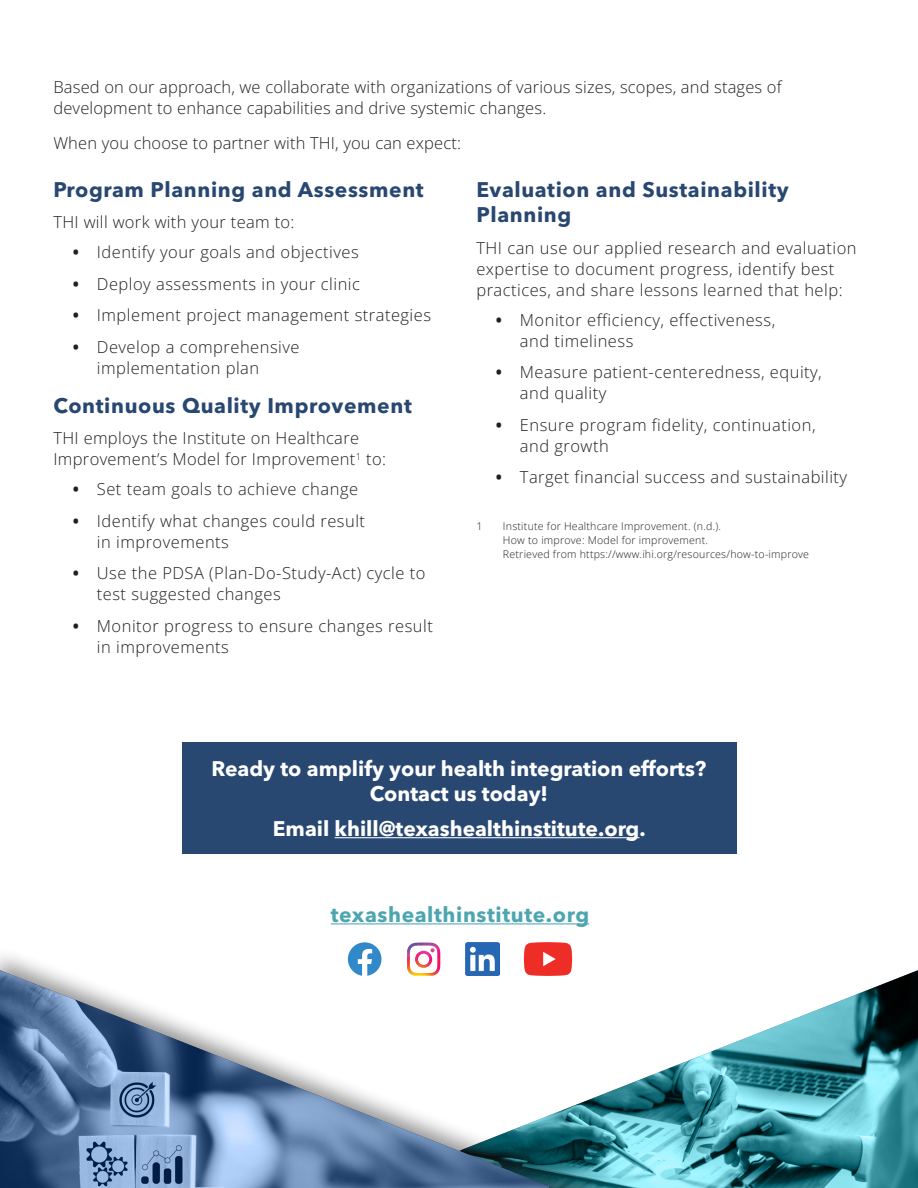
<style>
.page{position:relative;width:918px;height:1188px;background:#fff}
.page>*{position:absolute;margin:0;border:0;box-sizing:border-box;transform-origin:0 0}
.Heading_15_pt_H3_plain{font:700 21px/25.2px "Avenir Next LT Pro";color:#fff;text-align:center}
.Heading_15_pt_H3_plain-2{font:700 21px/25.2px "Avenir Next LT Pro";letter-spacing:.03em;color:#284771}
.Heading_15_pt_H3_plain-3{font:700 21px "Avenir Next LT Pro";letter-spacing:.03em;color:#4ca5b0}
.Body_12_pt_light{font:16.5px/21px "Open Sans";letter-spacing:.03em;color:#231f20}
.Body_12_pt_light-2{font:16.5px/21px "Open Sans";letter-spacing:.01em;color:#231f20}
.Body_12_pt_light-3{font:10.65px/14.2px "Open Sans";letter-spacing:.02em;color:#231f20}
.s1{font-weight:700}
</style>
<div class="page">
<div style="left:182px;top:742px;width:554px;height:112px;background:#284771"></div>
<hr style="left:335px;top:837px;width:304px;height:1px;background:#fff">
<div style="left:0;top:946px;width:918px;height:242px;background:#231f20;opacity:.5"></div>
<img style="left:0;top:970px;width:549px;height:218px">
<hr style="left:331px;top:923px;width:258px;height:1px;background:#4ca5b0">
<svg style="left:524px;top:942px;width:48px;height:34px"></svg>
<img style="left:466px;top:942px;width:33px;height:34px">
<svg style="left:348px;top:942px;width:33px;height:34px"></svg>
<img style="left:407px;top:943px;width:33px;height:33px">
<p class="Body_12_pt_light-2" style="left:53px;top:76px;width:730px">Based on our approach, we collaborate with organizations of various sizes, scopes, and stages of development to enhance capabilities and drive systemic changes.</p>
<p class="Body_12_pt_light-2" style="left:53px;top:132px;width:409px">When you choose to partner with THI, you can expect:</p>
<p class="Heading_15_pt_H3_plain-2" style="left:53px;top:177px;width:372px">Program Planning and Assessment</p>
<p class="Body_12_pt_light" style="left:53px;top:211px;width:243px">THI will work with your team to:</p>
<p class="Body_12_pt_light" style="left:73px;top:241px;width:287px"><span class="s1">•</span> Identify your goals and objectives</p>
<p class="Body_12_pt_light" style="left:73px;top:273px;width:289px"><span class="s1">•</span> Deploy assessments in your clinic</p>
<p class="Body_12_pt_light" style="left:73px;top:304px;width:360px"><span class="s1">•</span> Implement project management strategies</p>
<p class="Body_12_pt_light" style="left:97px;top:336px;width:204px;text-indent:-24px"><span class="s1">•</span> Develop a comprehensive implementation plan</p>
<p class="Heading_15_pt_H3_plain-2" style="left:53px;top:392px;width:360px">Continuous Quality Improvement</p>
<p class="Body_12_pt_light" style="left:53px;top:427px;width:334px">THI employs the Institute on Healthcare<br>Improvement’s Model for Improvement<sup>1</sup> to:</p>
<p class="Body_12_pt_light" style="left:73px;top:478px;width:287px"><span class="s1">•</span> Set team goals to achieve change</p>
<p class="Body_12_pt_light" style="left:97px;top:510px;width:270px;text-indent:-24px"><span class="s1">•</span> Identify what changes could result in improvements</p>
<p class="Body_12_pt_light" style="left:97px;top:562px;width:330px;text-indent:-24px"><span class="s1">•</span> Use the PDSA (Plan-Do-Study-Act) cycle to test suggested changes</p>
<p class="Body_12_pt_light" style="left:97px;top:615px;width:337px;text-indent:-24px"><span class="s1">•</span> Monitor progress to ensure changes result in improvements</p>
<p class="Heading_15_pt_H3_plain-2" style="left:476px;top:177px;width:314px">Evaluation and Sustainability<br>Planning</p>
<p class="Body_12_pt_light" style="left:476px;top:237px;width:382px">THI can use our applied research and evaluation expertise to document progress, identify best practices, and share lessons learned that help:</p>
<p class="Body_12_pt_light" style="left:520px;top:309px;width:257px;text-indent:-24px"><span class="s1">•</span> Monitor efficiency, effectiveness, and timeliness</p>
<p class="Body_12_pt_light" style="left:520px;top:361px;width:303px;text-indent:-24px"><span class="s1">•</span> Measure patient-centeredness, equity, and quality</p>
<p class="Body_12_pt_light" style="left:520px;top:414px;width:297px;text-indent:-24px"><span class="s1">•</span> Ensure program fidelity, continuation, and growth</p>
<p class="Body_12_pt_light" style="left:496px;top:466px;width:353px"><span class="s1">•</span> Target financial success and sustainability</p>
<p class="Body_12_pt_light-3" style="left:476px;top:519px;width:8px">1</p>
<p class="Body_12_pt_light-3" style="left:503px;top:519px;width:308px">Institute for Healthcare Improvement. (n.d.).<br>How to improve: Model for improvement.<br>Retrieved from https://www.ihi.org/resources/how-to-improve</p>
<p class="Heading_15_pt_H3_plain" style="left:212px;top:756px;width:496px">Ready to amplify your health integration efforts?<br>Contact us today!</p>
<p class="Heading_15_pt_H3_plain" style="left:273px;top:815px;width:374px">Email khill@texashealthinstitute.org.</p>
<p class="Heading_15_pt_H3_plain-3" style="left:331px;top:902px;width:260px">texashealthinstitute.org</p>
</div>
